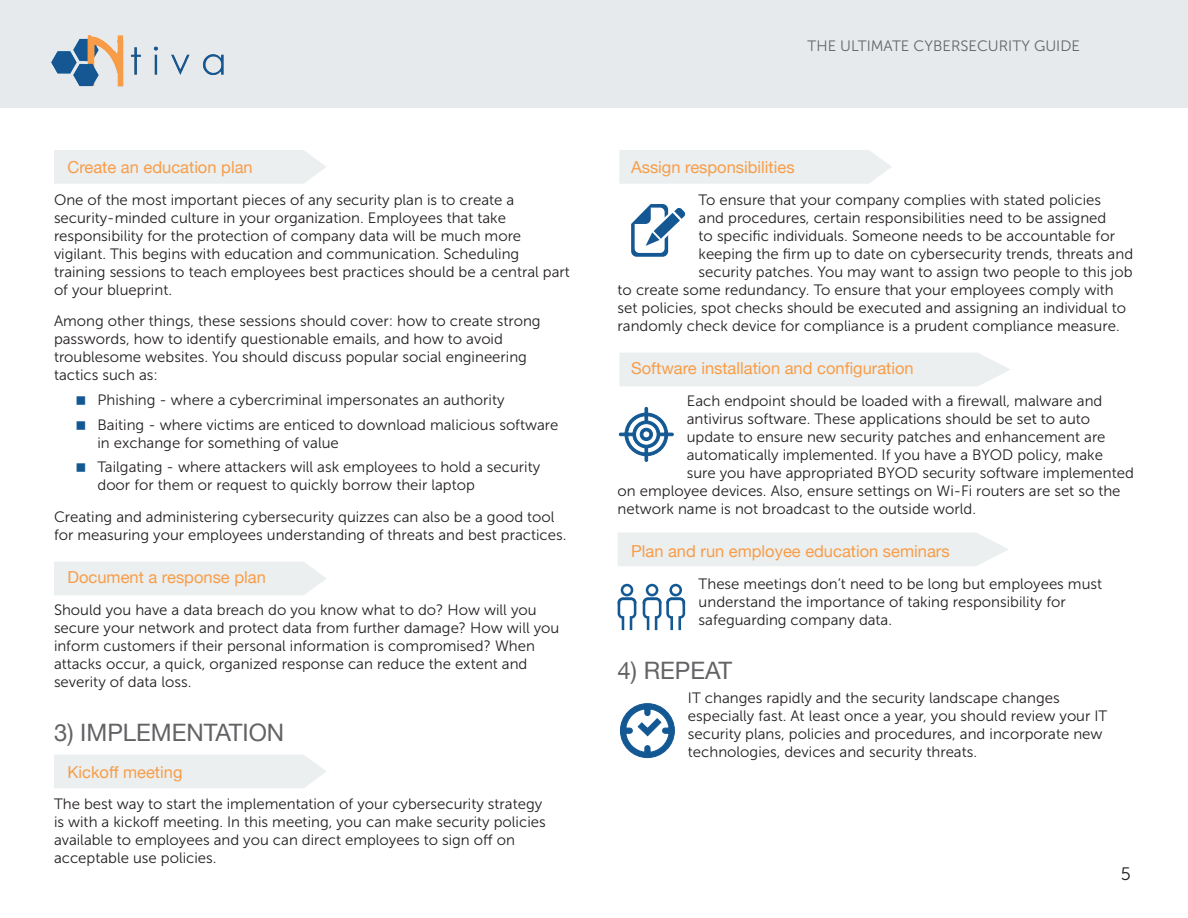
<style>
.page{position:relative;width:1188px;height:918px;background:#fff}
.page>*{position:absolute;margin:0;border:0;box-sizing:border-box;transform-origin:0 0}
.t1{font:24px "Helvetica Neue";color:#636366}
.t2{font:18px "Museo Sans 300";color:#231f20}
.t3{font:16.5px "Helvetica Neue";color:#f89d48}
.t4{font:15px/18px "Museo Sans 300";color:#231f20}
.t5{font:15px "Museo Sans 300";color:#636366}
</style>
<div class="page">
<div style="left:619px;top:150px;width:272px;height:34px;background:#ebeff0"></div>
<div style="left:54px;top:562px;width:272px;height:33px;background:#ebeff0"></div>
<div style="left:618px;top:533px;width:391px;height:33px;background:#ebeff0"></div>
<div style="left:619px;top:353px;width:391px;height:33px;background:#ebeff0"></div>
<div style="left:54px;top:755px;width:272px;height:33px;background:#ebeff0"></div>
<div style="left:54px;top:150px;width:272px;height:34px;background:#ebeff0"></div>
<div style="left:0;top:0;width:1188px;height:108px;background:#e4e8eb"></div>
<img style="left:51px;top:35px;width:173px;height:52px">
<svg style="left:619px;top:407px;width:55px;height:55px"></svg>
<svg style="left:620px;top:703px;width:55px;height:55px"></svg>
<svg style="left:643px;top:584px;width:42px;height:46px"></svg>
<svg style="left:618px;top:584px;width:18px;height:46px"></svg>
<svg style="left:631px;top:204px;width:54px;height:53px"></svg>
<p class="t3" style="left:68px;top:155px;width:187px">Create an education plan</p>
<p class="t4" style="left:54px;top:191px;width:517px">One of the most important pieces of any security plan is to create a security-minded culture in your organization. Employees that take responsibility for the protection of company data will be much more vigilant. This begins with education and communication. Scheduling training sessions to teach employees best practices should be a central part of your blueprint.</p>
<p class="t4" style="left:54px;top:312px;width:488px">Among other things, these sessions should cover: how to create strong passwords, how to identify questionable emails, and how to avoid troublesome websites. You should discuss popular social engineering tactics such as:</p>
<p class="t4" style="left:98px;top:388px;width:462px;line-height:24.8px">Phishing - where a cybercriminal impersonates an authority<br>Baiting - where victims are enticed to download malicious software</p>
<p class="t4" style="left:98px;top:430px;width:444px;line-height:24.8px">in exchange for something of value<br>Tailgating - where attackers will ask employees to hold a security</p>
<p class="t4" style="left:54px;top:470px;width:502px;line-height:31.5px;text-indent:44px">door for them or request to quickly borrow their laptop<br>Creating and administering cybersecurity quizzes can also be a good tool</p>
<p class="t4" style="left:54px;top:526px;width:514px">for measuring your employees understanding of threats and best practices.</p>
<p class="t3" style="left:68px;top:566px;width:200px">Document a response plan</p>
<p class="t4" style="left:54px;top:601px;width:507px">Should you have a data breach do you know what to do? How will you secure your network and protect data from further damage? How will you inform customers if their personal information is compromised? When attacks occur, a quick, organized response can reduce the extent and severity of data loss.</p>
<h1 class="t1" style="left:54px;top:715px;width:232px">3) Implementation</h1>
<p class="t3" style="left:68px;top:760px;width:116px">Kickoff meeting</p>
<p class="t4" style="left:54px;top:795px;width:493px">The best way to start the implementation of your cybersecurity strategy is with a kickoff meeting. In this meeting, you can make security policies available to employees and you can direct employees to sign off on acceptable use policies.</p>
<p class="t5" style="left:808px;top:38px;width:274px">THE ULTIMATE CYBERSECURITY GUIDE</p>
<p class="t3" style="left:631px;top:155px;width:165px">Assign responsibilities</p>
<p class="t4" style="left:699px;top:191px;width:404px">To ensure that your company complies with stated policies</p>
<p class="t4" style="left:699px;top:209px;width:409px">and procedures, certain responsibilities need to be assigned</p>
<p class="t4" style="left:699px;top:227px;width:418px">to specific individuals. Someone needs to be accountable for</p>
<p class="t4" style="left:699px;top:245px;width:436px">keeping the firm up to date on cybersecurity trends, threats and</p>
<p class="t4" style="left:699px;top:263px;width:435px">security patches. You may want to assign two people to this job</p>
<p class="t4" style="left:618px;top:281px;width:498px">to create some redundancy. To ensure that your employees comply with</p>
<p class="t4" style="left:618px;top:299px;width:510px">set policies, spot checks should be executed and assigning an individual to</p>
<p class="t4" style="left:618px;top:317px;width:504px">randomly check device for compliance is a prudent compliance measure.</p>
<p class="t3" style="left:631px;top:356px;width:284px">Software installation and configuration</p>
<p class="t4" style="left:687px;top:392px;width:417px">Each endpoint should be loaded with a firewall, malware and</p>
<p class="t4" style="left:687px;top:410px;width:405px">antivirus software. These applications should be set to auto</p>
<p class="t4" style="left:687px;top:428px;width:420px">update to ensure new security patches and enhancement are</p>
<p class="t4" style="left:687px;top:446px;width:418px">automatically implemented. If you have a BYOD policy, make</p>
<p class="t4" style="left:687px;top:464px;width:449px">sure you have appropriated BYOD security software implemented</p>
<p class="t4" style="left:618px;top:482px;width:504px">on employee devices. Also, ensure settings on Wi-Fi routers are set so the</p>
<p class="t4" style="left:618px;top:500px;width:360px">network name is not broadcast to the outside world.</p>
<p class="t3" style="left:631px;top:539px;width:320px">Plan and run employee education seminars</p>
<p class="t4" style="left:699px;top:575px;width:405px">These meetings don’t need to be long but employees must understand the importance of taking responsibility for safeguarding company data.</p>
<h1 class="t1" style="left:618px;top:653px;width:116px">4) Repeat</h1>
<p class="t4" style="left:688px;top:689px;width:421px">IT changes rapidly and the security landscape changes especially fast. At least once a year, you should review your IT security plans, policies and procedures, and incorporate new technologies, devices and security threats.</p>
<p class="t2" style="left:1121px;top:864px;width:12px">5</p>
</div>
